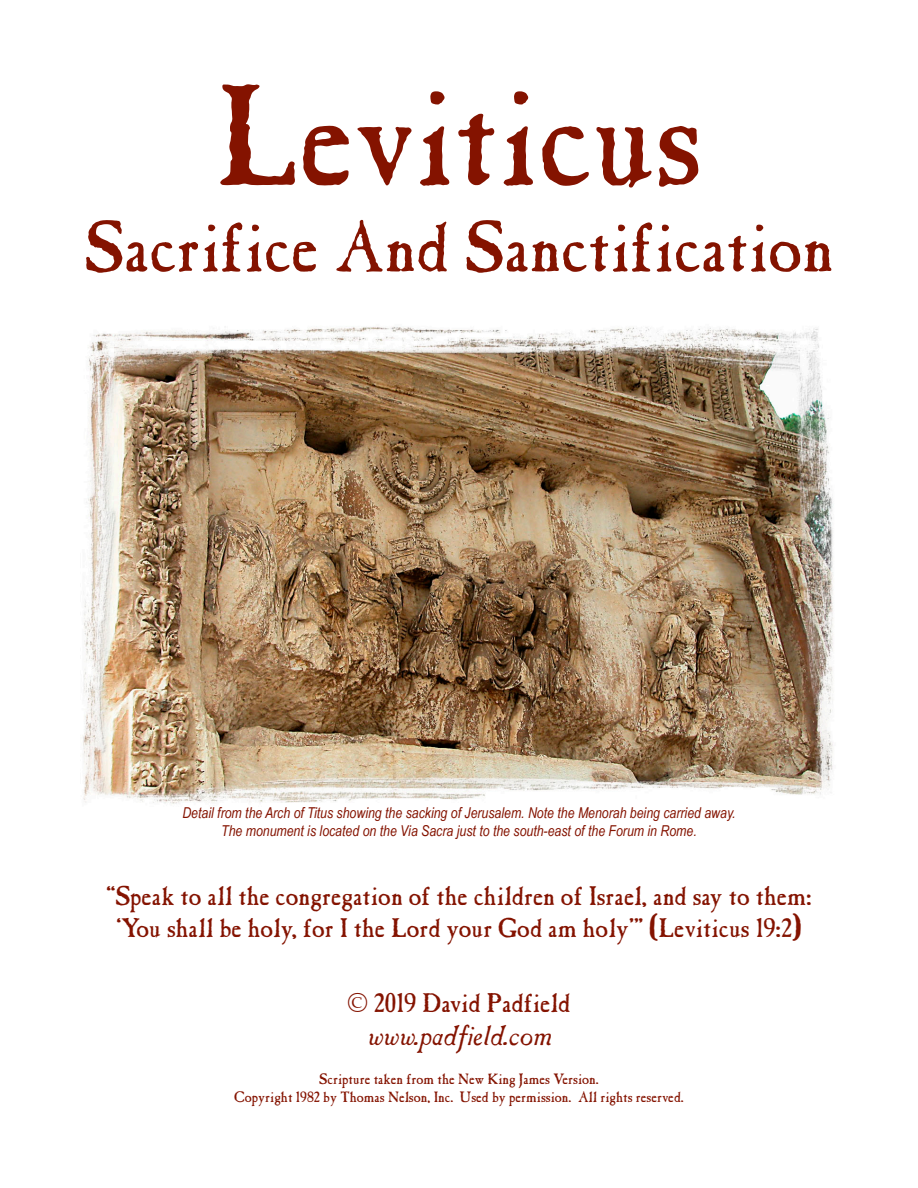
<style>
.page{position:relative;width:918px;height:1188px;background:#fff}
.page>*{position:absolute;margin:0;border:0;box-sizing:border-box;transform-origin:0 0}
.t1{font:144px "Caslon Antique";color:#841300}
.t2{font:72px "Caslon Antique";color:#841300}
.t3{font:27px/32.4px "Caslon Antique";color:#841300;text-align:center}
.t4{font:italic 27px "Caslon Antique";color:#841300}
.t5{font:italic 15px/18px "Arial Narrow";color:#841300;text-align:center}
.t6{font:15px/18px "Caslon Antique";color:#841300;text-align:center}
</style>
<div class="page">
<img style="left:83px;top:326px;width:751px;height:478px">
<h1 class="t1" style="left:216px;top:52px;width:488px">Leviticus</h1>
<h2 class="t2" style="left:84px;top:205px;width:751px">Sacrifice And Sanctification</h2>
<p class="t5" style="left:182px;top:804px;width:555px">Detail from the Arch of Titus showing the sacking of Jerusalem. Note the Menorah being carried away.<br>The monument is located on the Via Sacra just to the south-east of the Forum in Rome.</p>
<h3 class="t3" style="left:106px;top:880px;width:707px">“Speak to all the congregation of the children of Israel, and say to them: ‘You shall be holy, for I the Lord your God am holy’” (Leviticus 19:2)</h3>
<h3 class="t3" style="left:348px;top:988px;width:224px">© 2019 David Padfield</h3>
<h3 class="t4" style="left:366px;top:1020px;width:187px">www.padfield.com</h3>
<p class="t6" style="left:234px;top:1071px;width:451px">Scripture taken from the New King James Version.<br>Copyright 1982 by Thomas Nelson, Inc. Used by permission. All rights reserved.</p>
</div>
